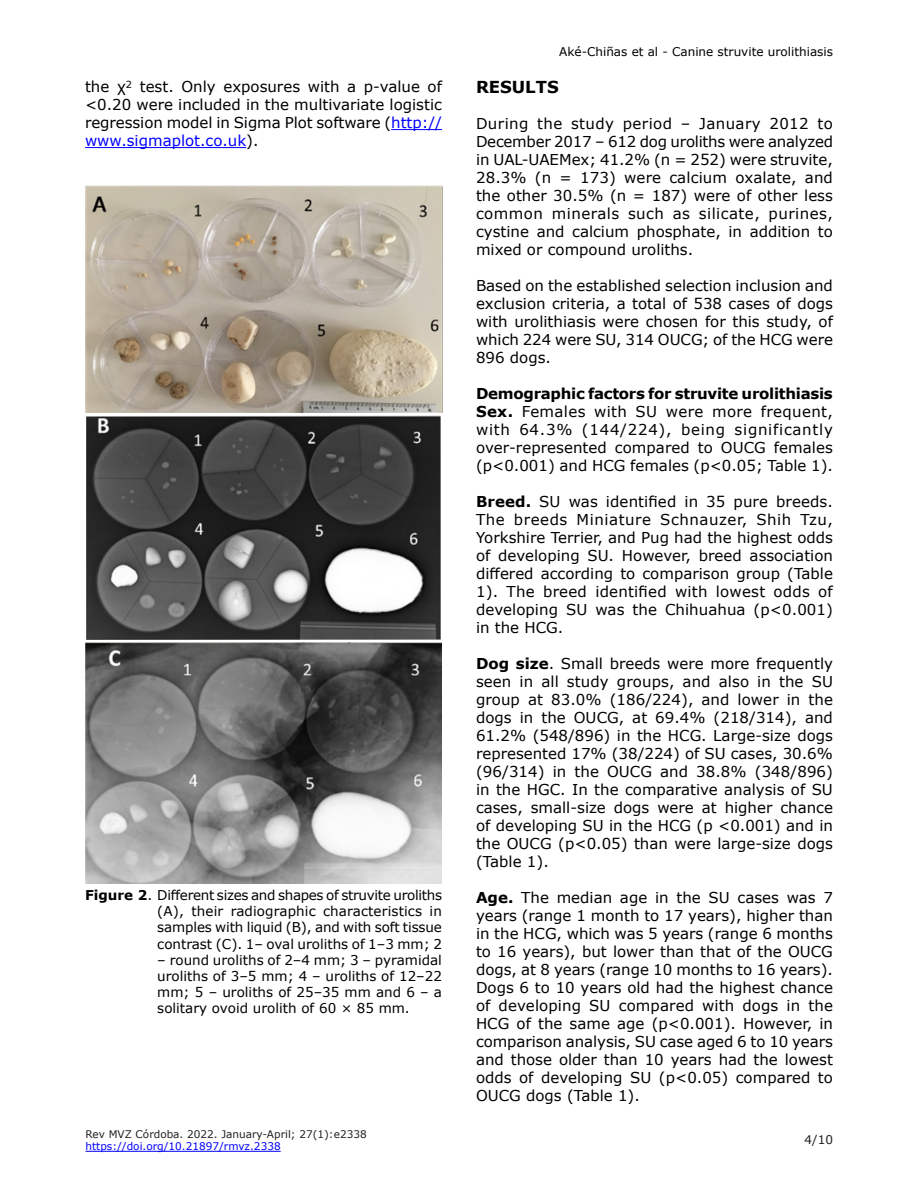
<style>
.page{position:relative;width:918px;height:1188px;background:#fff}
.page>*{position:absolute;margin:0;border:0;box-sizing:border-box;transform-origin:0 0}
.t1{font:700 16.5px "Verdana";color:#000}
.t2{font:15px/18px "Verdana";color:#000;text-align:justify}
.t3{font:700 15px "Verdana";letter-spacing:-.02em;color:#000}
.t4{font:13.5px/16.2px "Verdana";color:#000;text-align:justify}
.t5{font:12px "Verdana";color:#000}
.t6{font:12px "Verdana";color:#231f20}
.t7{font:10.5px "Verdana";color:#231f20}
.t8{font:10.5px "Verdana";color:#00f}
.s1{color:#00f}
.s2{font-weight:700}
</style>
<div class="page">
<hr style="left:86px;top:1151px;width:195px;height:1px;background:#00f">
<hr style="left:391px;top:129px;width:51px;height:1px;background:#00f">
<hr style="left:85px;top:147px;width:161px;height:1px;background:#00f">
<img style="left:85px;top:185px;width:357px;height:227px">
<img style="left:86px;top:415px;width:355px;height:225px">
<img style="left:85px;top:643px;width:357px;height:241px">
<p class="t2" style="left:85px;top:78px;width:358px">the χ<sup>2</sup> test. Only exposures with a p-value of &lt;0.20 were included in the multivariate logistic regression model in Sigma Plot software (<span class="s1">http:// www.sigmaplot.co.uk</span>).</p>
<p class="t4" style="left:157px;top:887px;width:286px;text-indent:-72px"><span class="s2">Figure 2</span>. Different sizes and shapes of struvite uroliths (A), their radiographic characteristics in samples with liquid (B), and with soft tissue contrast (C). 1– oval uroliths of 1–3 mm; 2</p>
<p class="t4" style="left:157px;top:952px;width:286px">– round uroliths of 2–4 mm; 3 – pyramidal uroliths of 3–5 mm; 4 – uroliths of 12–22 mm; 5 – uroliths of 25–35 mm and 6 – a solitary ovoid urolith of 60 × 85 mm.</p>
<p class="t7" style="left:86px;top:1127px;width:283px">Rev MVZ Córdoba. 2022. January-April; 27(1):e2338</p>
<p class="t8" style="left:86px;top:1139px;width:197px">https://doi.org/10.21897/rmvz.2338</p>
<p class="t5" style="left:559px;top:43px;width:275px">Aké-Chiñas et al - Canine struvite urolithiasis</p>
<p class="t1" style="left:476px;top:76px;width:84px">RESULTS</p>
<p class="t2" style="left:476px;top:115px;width:359px">During the study period – January 2012 to December 2017 – 612 dog uroliths were analyzed in UAL-UAEMex; 41.2% (n = 252) were struvite, 28.3% (n = 173) were calcium oxalate, and the other 30.5% (n = 187) were of other less common minerals such as silicate, purines, cystine and calcium phosphate, in addition to mixed or compound uroliths.</p>
<p class="t2" style="left:476px;top:277px;width:358px">Based on the established selection inclusion and exclusion criteria, a total of 538 cases of dogs with urolithiasis were chosen for this study, of which 224 were SU, 314 OUCG; of the HCG were 896 dogs.</p>
<p class="t3" style="left:476px;top:383px;width:358px">Demographic factors for struvite urolithiasis</p>
<p class="t2" style="left:476px;top:403px;width:359px"><span class="s2">Sex.</span> Females with SU were more frequent, with 64.3% (144/224), being significantly over-represented compared to OUCG females (p&lt;0.001) and HCG females (p&lt;0.05; Table 1).</p>
<p class="t2" style="left:476px;top:493px;width:359px"><span class="s2">Breed.</span> SU was identified in 35 pure breeds.<br>The breeds Miniature Schnauzer, Shih Tzu, Yorkshire Terrier, and Pug had the highest odds of developing SU. However, breed association differed according to comparison group (Table 1). The breed identified with lowest odds of developing SU was the Chihuahua (p&lt;0.001) in the HCG.</p>
<p class="t2" style="left:476px;top:655px;width:359px"><span class="s2">Dog size</span>. Small breeds were more frequently seen in all study groups, and also in the SU group at 83.0% (186/224), and lower in the dogs in the OUCG, at 69.4% (218/314), and 61.2% (548/896) in the HCG. Large-size dogs represented 17% (38/224) of SU cases, 30.6% (96/314) in the OUCG and 38.8% (348/896) in the HGC. In the comparative analysis of SU cases, small-size dogs were at higher chance of developing SU in the HCG (p &lt;0.001) and in the OUCG (p&lt;0.05) than were large-size dogs (Table 1).</p>
<p class="t2" style="left:476px;top:889px;width:358px"><span class="s2">Age.</span> The median age in the SU cases was 7 years (range 1 month to 17 years), higher than in the HCG, which was 5 years (range 6 months to 16 years), but lower than that of the OUCG dogs, at 8 years (range 10 months to 16 years).<br>Dogs 6 to 10 years old had the highest chance of developing SU compared with dogs in the HCG of the same age (p&lt;0.001). However, in comparison analysis, SU case aged 6 to 10 years and those older than 10 years had the lowest odds of developing SU (p&lt;0.05) compared to OUCG dogs (Table 1).</p>
<p class="t6" style="left:805px;top:1132px;width:30px">4/10</p>
</div>
